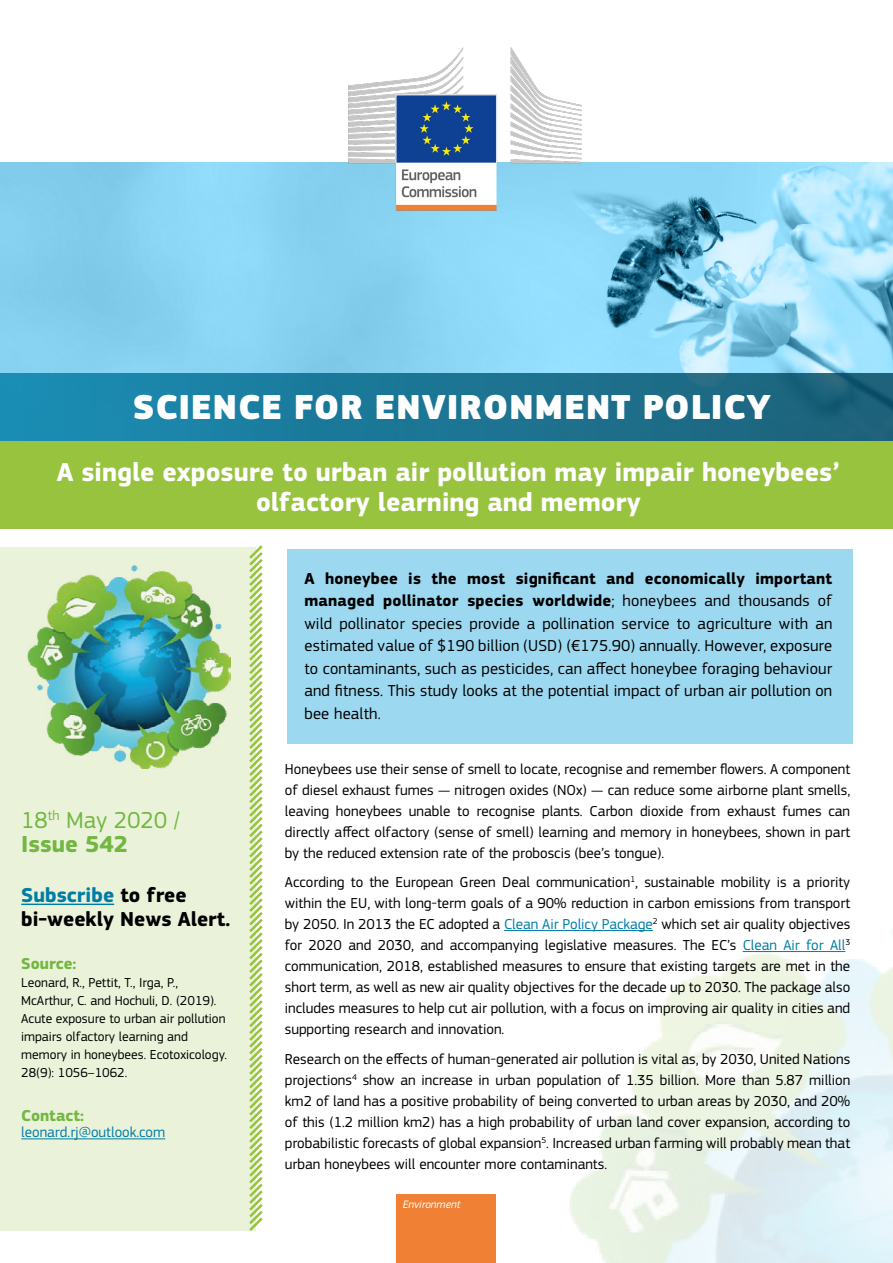
<style>
.page{position:relative;width:893px;height:1263px;background:#fff}
.page>*{position:absolute;margin:0;border:0;box-sizing:border-box;transform-origin:0 0}
.t1{font:900 36px "EC Square Sans Pro Extra";letter-spacing:.02em;color:#fff}
.t2{font:700 27px/30px "EC Square Sans Pro";color:#fff;text-align:center}
.t3{font:24px/24px "EC Square Sans Pro";color:#72b741}
.bold_H3{font:700 21px/24px "EC Square Sans Pro";color:#000}
.Body_Text_White{font:16.5px/22.5px "EC Square Sans Pro";letter-spacing:.01em;color:#000;text-align:justify}
.side_bar_bold_text{font:700 16.5px "EC Square Sans Pro";color:#72b741}
.Body_Text{font:15px/21px "EC Square Sans Pro";color:#000;text-align:justify}
.Side_bar_body_text{font:15px "EC Square Sans Pro";color:#007da7}
.Side_bar_body_text-2{font:13.5px/18px "EC Square Sans Pro";color:#000}
.dg_box{font:italic 11.25px "EC Square Sans Pro";color:#fff}
.s1{font-weight:700}
.s2{color:#007da7}
</style>
<div class="page">
<div style="left:0;top:548px;width:256px;height:683px;background:#eaf3d9"></div>
<div style="left:397px;top:1195px;width:99px;height:68px;background:#ef8034"></div>
<svg style="left:0;top:163px;width:893px;height:211px;background:#8ad1ed"></svg>
<img style="left:28px;top:566px;width:203px;height:202px">
<hr style="left:21px;top:903px;width:93px;height:2px;background:#007da7">
<hr style="left:21px;top:1138px;width:144px;height:1px;background:#007da7">
<div style="left:0;top:441px;width:893px;height:87px;background:#97c33f"></div>
<svg style="left:246px;top:545px;width:17px;height:686px"></svg>
<div style="left:287px;top:550px;width:565px;height:194px;background:#9cd8f0"></div>
<div style="left:0;top:374px;width:893px;height:67px;background:linear-gradient(to right,#1b8db4,#1d5f76)"></div>
<hr style="left:504px;top:930px;width:149px;height:1px;background:#007da7">
<hr style="left:743px;top:951px;width:102px;height:1px;background:#007da7">
<img style="left:340px;top:47px;width:248px;height:207px">
<h1 class="t1" style="left:133px;top:385px;width:640px">SCIENCE FOR ENVIRONMENT POLICY</h1>
<h2 class="t2" style="left:57px;top:458px;width:785px">A single exposure to urban air pollution may impair honeybees’ olfactory learning and memory</h2>
<h3 class="t3" style="left:21px;top:808px;width:160px">18<sup>th</sup> May 2020 /<br><span class="s1">Issue 542</span></h3>
<p class="bold_H3" style="left:21px;top:883px;width:211px"><span class="s2">Subscribe</span> to free bi-weekly News Alert.</p>
<p class="side_bar_bold_text" style="left:21px;top:954px;width:57px">Source:</p>
<p class="Side_bar_body_text-2" style="left:21px;top:974px;width:207px">Leonard, R., Pettit, T., Irga, P.,<br>McArthur, C. and Hochuli, D. (2019).<br>Acute exposure to urban air pollution impairs olfactory learning and memory in honeybees. Ecotoxicology.<br>28(9): 1056–1062.</p>
<p class="side_bar_bold_text" style="left:21px;top:1105px;width:64px">Contact:</p>
<p class="Side_bar_body_text" style="left:21px;top:1124px;width:146px">leonard.rj@outlook.com</p>
<p class="Body_Text_White" style="left:304px;top:567px;width:529px"><span class="s1">A honeybee is the most significant and economically important managed pollinator species worldwide</span>; honeybees and thousands of wild pollinator species provide a pollination service to agriculture with an estimated value of $190 billion (USD) (€175.90) annually. However, exposure to contaminants, such as pesticides, can affect honeybee foraging behaviour and fitness. This study looks at the potential impact of urban air pollution on bee health.</p>
<p class="Body_Text" style="left:285px;top:758px;width:567px">Honeybees use their sense of smell to locate, recognise and remember flowers. A component of diesel exhaust fumes — nitrogen oxides (NOx) — can reduce some airborne plant smells, leaving honeybees unable to recognise plants. Carbon dioxide from exhaust fumes can directly affect olfactory (sense of smell) learning and memory in honeybees, shown in part by the reduced extension rate of the proboscis (bee’s tongue).</p>
<p class="Body_Text" style="left:285px;top:872px;width:567px">According to the European Green Deal communication<sup>1</sup>, sustainable mobility is a priority within the EU, with long-term goals of a 90% reduction in carbon emissions from transport by 2050. In 2013 the EC adopted a <span class="s2">Clean Air Policy Package</span><sup>2</sup> which set air quality objectives for 2020 and 2030, and accompanying legislative measures. The EC’s <span class="s2">Clean Air for All</span><sup>3 </sup>communication, 2018, established measures to ensure that existing targets are met in the short term, as well as new air quality objectives for the decade up to 2030. The package also includes measures to help cut air pollution, with a focus on improving air quality in cities and supporting research and innovation.</p>
<p class="Body_Text" style="left:285px;top:1048px;width:567px">Research on the effects of human-generated air pollution is vital as, by 2030, United Nations projections<sup>4</sup> show an increase in urban population of 1.35 billion. More than 5.87 million km2 of land has a positive probability of being converted to urban areas by 2030, and 20% of this (1.2 million km2) has a high probability of urban land cover expansion, according to probabilistic forecasts of global expansion<sup>5</sup>. Increased urban farming will probably mean that urban honeybees will encounter more contaminants.</p>
<p class="dg_box" style="left:403px;top:1198px;width:59px">Environment</p>
</div>
